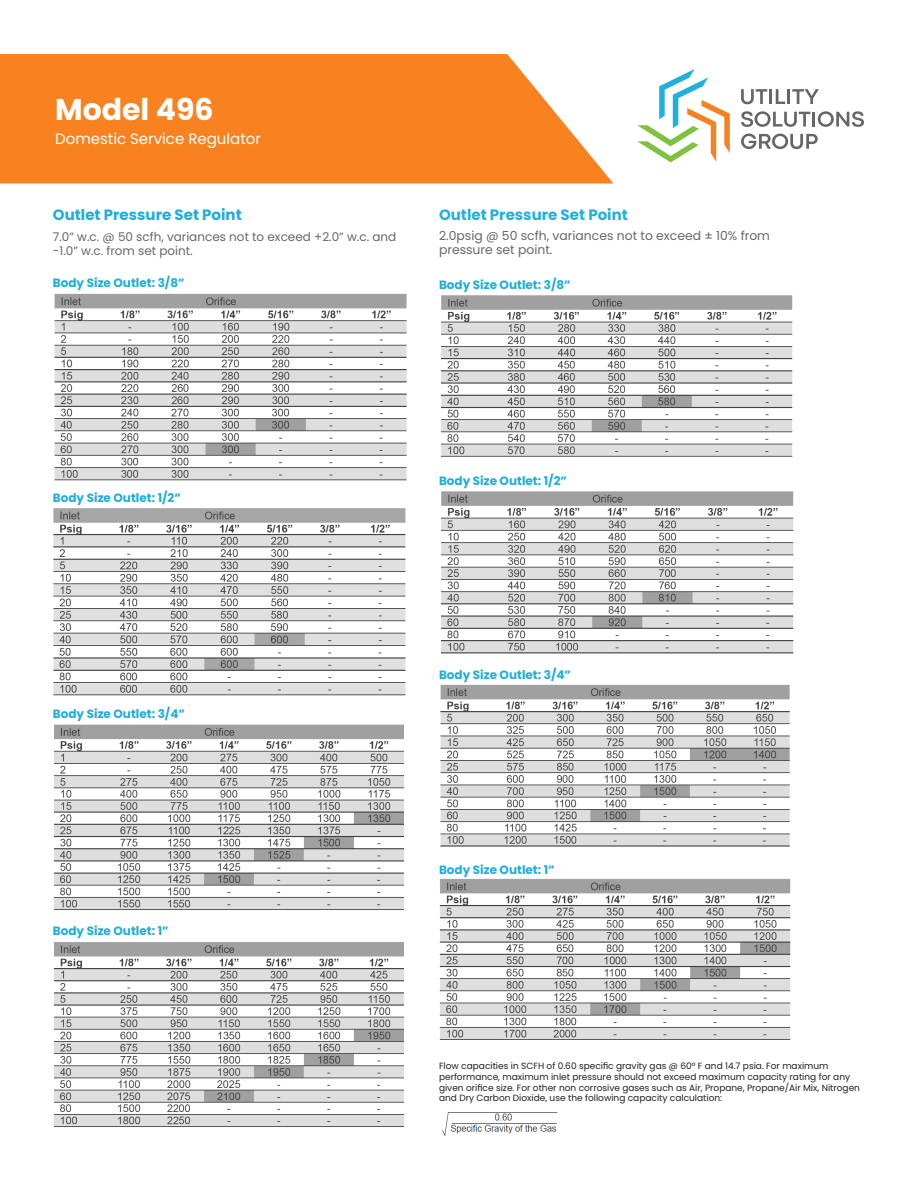
<style>
.page{position:relative;width:918px;height:1188px;background:#fff}
.page>*{position:absolute;margin:0;border:0;box-sizing:border-box;transform-origin:0 0}
.t1{font:700 30px "Poppins";color:#fff}
.t2{font:15px "Poppins";color:#fff}
.t3{font:700 15px "Poppins";color:#23b0dc}
.t4{font:700 15px "Poppins";color:#1daedc}
.t5{font:12.45px/14.9px "Poppins";color:#666766}
.t6{font:700 12px "Poppins";color:#1daedc}
.t7{font:12px/14.4px "Poppins";color:#666766}
.t8{font:9px/10.8px "Poppins";color:#231f20}
</style>
<div class="page">
<svg style="left:741px;top:111px;width:123px;height:16px"></svg>
<svg style="left:741px;top:89px;width:44px;height:15px"></svg>
<hr style="left:787px;top:89px;width:3px;height:15px;background:#666">
<svg style="left:792px;top:89px;width:27px;height:15px"></svg>
<svg style="left:741px;top:134px;width:77px;height:15px"></svg>
<svg style="left:637px;top:69px;width:93px;height:93px"></svg>
<svg style="left:0;top:54px;width:613px;height:130px;background:#f98d34"></svg>
<img style="left:54px;top:293px;width:353px;height:188px">
<img style="left:53px;top:508px;width:353px;height:188px">
<img style="left:54px;top:724px;width:350px;height:186px">
<img style="left:441px;top:295px;width:352px;height:162px">
<img style="left:441px;top:491px;width:353px;height:163px">
<img style="left:440px;top:685px;width:350px;height:162px">
<img style="left:54px;top:942px;width:350px;height:185px">
<img style="left:439px;top:878px;width:352px;height:162px">
<img style="left:442px;top:1111px;width:116px;height:25px">
<p class="t1" style="left:55px;top:92px;width:160px">Model 496</p>
<p class="t2" style="left:55px;top:130px;width:207px">Domestic Service Regulator</p>
<p class="t4" style="left:53px;top:206px;width:190px">Outlet Pressure Set Point</p>
<p class="t7" style="left:53px;top:229px;width:345px">7.0” w.c. @ 50 scfh, variances not to exceed +2.0” w.c. and -1.0” w.c. from set point.</p>
<p class="t6" style="left:53px;top:276px;width:133px">Body Size Outlet: 3/8”</p>
<p class="t3" style="left:439px;top:206px;width:190px">Outlet Pressure Set Point</p>
<p class="t5" style="left:439px;top:228px;width:333px">2.0psig @ 50 scfh, variances not to exceed ± 10% from pressure set point.</p>
<p class="t6" style="left:439px;top:278px;width:133px">Body Size Outlet: 3/8”</p>
<p class="t6" style="left:53px;top:491px;width:130px">Body Size Outlet: 1/2”</p>
<p class="t6" style="left:53px;top:707px;width:134px">Body Size Outlet: 3/4”</p>
<p class="t6" style="left:53px;top:924px;width:117px">Body Size Outlet: 1”</p>
<p class="t6" style="left:439px;top:473px;width:130px">Body Size Outlet: 1/2”</p>
<p class="t6" style="left:439px;top:668px;width:134px">Body Size Outlet: 3/4”</p>
<p class="t6" style="left:439px;top:862px;width:117px">Body Size Outlet: 1”</p>
<p class="t8" style="left:439px;top:1060px;width:423px">Flow capacities in SCFH of 0.60 specific gravity gas @ 60° F and 14.7 psia. For maximum performance, maximum inlet pressure should not exceed maximum capacity rating for any given orifice size. For other non corrosive gases such as Air, Propane, Propane/Air Mix, Nitrogen and Dry Carbon Dioxide, use the following capacity calculation:</p>
</div>
